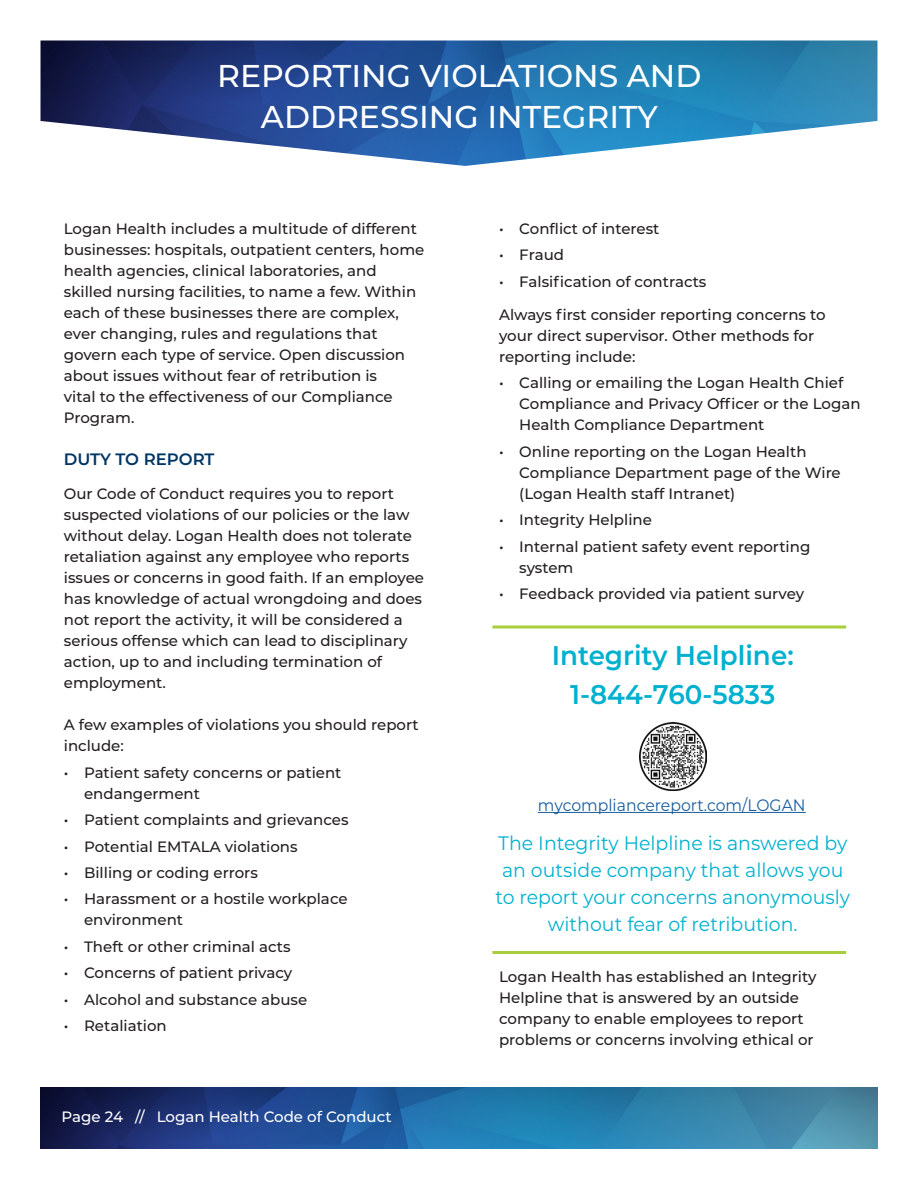
<style>
.page{position:relative;width:918px;height:1188px;background:#fff}
.page>*{position:absolute;margin:0;border:0;box-sizing:border-box;transform-origin:0 0}
.t1{font:500 31.5px "Montserrat";color:#fff}
.t2{font:600 27px "Montserrat";color:#00b1cf}
.t3{font:19.5px/27px "Montserrat";color:#00b1cf;text-align:center}
.t4{font:16.5px "Montserrat";color:#175d9e;scale:.95 1}
.t5{font:600 16.5px "Montserrat";color:#003564}
.t6{font:500 15px/21px "Montserrat";color:#231f20}
.t7{font:500 15px "Montserrat";color:#fff}
</style>
<div class="page">
<img style="left:40px;top:1088px;width:837px;height:60px">
<img style="left:40px;top:40px;width:838px;height:126px">
<hr style="left:492px;top:626px;width:354px;height:2px;background:#a6ce3d">
<hr style="left:492px;top:951px;width:354px;height:3px;background:#a6ce3d">
<img style="left:639px;top:723px;width:67px;height:67px">
<hr style="left:538px;top:812px;width:268px;height:1px;background:#175d9e">
<p class="t1" style="left:217px;top:54px;width:486px">REPORTING VIOLATIONS AND</p>
<p class="t1" style="left:261px;top:95px;width:398px">ADDRESSING INTEGRITY</p>
<p class="t6" style="left:64px;top:218px;width:362px">Logan Health includes a multitude of different businesses: hospitals, outpatient centers, home health agencies, clinical laboratories, and skilled nursing facilities, to name a few. Within each of these businesses there are complex, ever changing, rules and regulations that govern each type of service. Open discussion about issues without fear of retribution is<br>vital to the effectiveness of our Compliance Program.</p>
<p class="t5" style="left:64px;top:447px;width:152px">DUTY TO REPORT</p>
<p class="t6" style="left:64px;top:483px;width:362px">Our Code of Conduct requires you to report suspected violations of our policies or the law without delay. Logan Health does not tolerate retaliation against any employee who reports issues or concerns in good faith. If an employee has knowledge of actual wrongdoing and does not report the activity, it will be considered a serious offense which can lead to disciplinary action, up to and including termination of employment.</p>
<p class="t6" style="left:64px;top:714px;width:356px">A few examples of violations you should report include:</p>
<p class="t6" style="left:84px;top:761px;width:259px;text-indent:-20px">• Patient safety concerns or patient endangerment</p>
<p class="t6" style="left:64px;top:809px;width:286px">• Patient complaints and grievances</p>
<p class="t6" style="left:64px;top:835px;width:235px">• Potential EMTALA violations</p>
<p class="t6" style="left:64px;top:862px;width:196px">• Billing or coding errors</p>
<p class="t6" style="left:84px;top:888px;width:265px;text-indent:-20px">• Harassment or a hostile workplace environment</p>
<p class="t6" style="left:64px;top:935px;width:228px">• Theft or other criminal acts</p>
<p class="t6" style="left:64px;top:962px;width:230px">• Concerns of patient privacy</p>
<p class="t6" style="left:64px;top:988px;width:245px">• Alcohol and substance abuse</p>
<p class="t6" style="left:64px;top:1015px;width:104px">• Retaliation</p>
<p class="t7" style="left:62px;top:1106px;width:332px">Page 24 // Logan Health Code of Conduct</p>
<p class="t6" style="left:499px;top:218px;width:162px">• Conflict of interest</p>
<p class="t6" style="left:499px;top:244px;width:67px">• Fraud</p>
<p class="t6" style="left:499px;top:270px;width:209px">• Falsification of contracts</p>
<p class="t6" style="left:499px;top:304px;width:328px">Always first consider reporting concerns to your direct supervisor. Other methods for reporting include:</p>
<p class="t6" style="left:519px;top:372px;width:343px;text-indent:-20px">• Calling or emailing the Logan Health Chief<br>Compliance and Privacy Officer or the Logan<br>Health Compliance Department</p>
<p class="t6" style="left:519px;top:440px;width:323px;text-indent:-20px">• Online reporting on the Logan Health<br>Compliance Department page of the Wire (Logan Health staff Intranet)</p>
<p class="t6" style="left:499px;top:509px;width:154px">• Integrity Helpline</p>
<p class="t6" style="left:519px;top:535px;width:293px;text-indent:-20px">• Internal patient safety event reporting system</p>
<p class="t6" style="left:499px;top:583px;width:307px">• Feedback provided via patient survey</p>
<p class="t2" style="left:552px;top:636px;width:243px">Integrity Helpline:</p>
<p class="t2" style="left:570px;top:676px;width:207px">1-844-760-5833</p>
<p class="t4" style="left:538px;top:794px;width:283px">mycompliancereport.com/LOGAN</p>
<p class="t3" style="left:495px;top:829px;width:356px">The Integrity Helpline is answered by an outside company that allows you to report your concerns anonymously without fear of retribution.</p>
<p class="t6" style="left:499px;top:966px;width:319px">Logan Health has established an Integrity Helpline that is answered by an outside company to enable employees to report problems or concerns involving ethical or</p>
</div>
